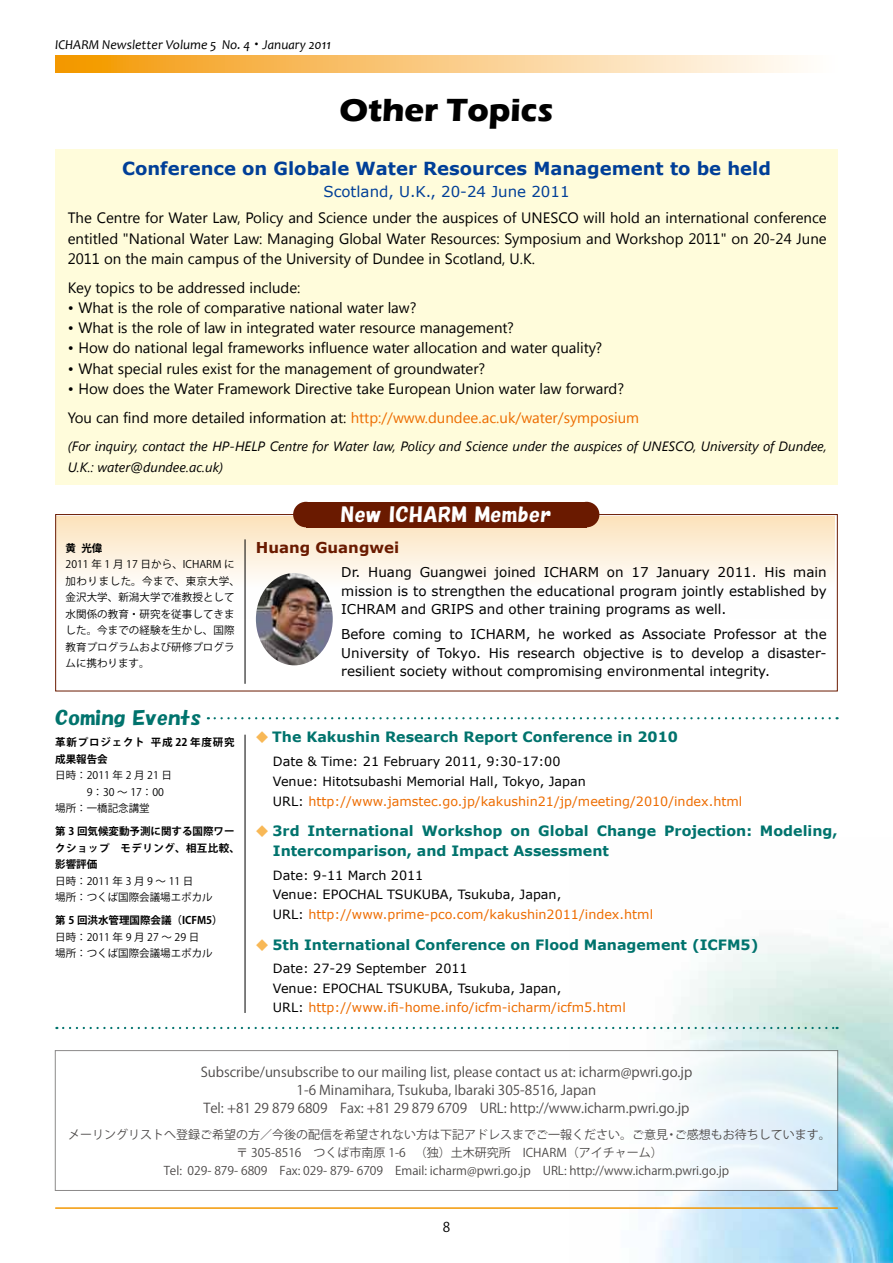
<style>
.page{position:relative;width:893px;height:1263px;background:#fff}
.page>*{position:absolute;margin:0;border:0;box-sizing:border-box;transform-origin:0 0}
.t1{font:700 33px "Eras ITC";color:#000}
.t2{font:19.35px "HGS Soei Kakupoptai";letter-spacing:.03em;color:#fff;scale:1.07 1}
.t3{font:18.75px "HGS Soei Kakupoptai";letter-spacing:.01em;color:#00736d;scale:1.1 1}
.t4{font:700 18px "Verdana";color:#003f98}
.t5{font:15px/20.2px "Segoe UI";color:#000;text-align:justify}
.t6{font:15px "Verdana";color:#003f98}
.t7{font:700 15px "Verdana";color:#6a1a00}
.t8{font:700 14.25px/20px "Verdana";color:#00736d}
.t9{font:13.5px/18.8px "Verdana";color:#000;text-align:justify}
.t10{font:13.5px/18px "Koz Go Pro";color:#4c4948;text-align:center}
.t11{font:italic 13.5px/20.2px "Segoe UI";color:#000}
.t12{font:italic 13.5px "Candara";color:#000}
.t13{font:13.5px "Koz Go Pro";color:#000}
.t14{font:12.75px/19.5px "Verdana";color:#000}
.t15{font:12px/18px "Koz Go Pro";color:#4c4948;text-align:center}
.t16{font:10.5px/16.5px "Koz Go Pro";letter-spacing:.005em;color:#000}
.t17{font:700 10.5px/16.5px "Koz Go Pro";color:#000}
.t18{font:700 10.5px/16.5px "Koz Go Pro";letter-spacing:.075em;color:#000}
.s1{font-family:"Koz Min Pro";font-style:normal}
.s2{color:#ed6c00}
.s3{font-family:"Koz Min Pro";font-weight:400;font-size:12.75px;color:#f8b856}
</style>
<div class="page">
<img style="left:570px;top:936px;width:323px;height:327px">
<div style="left:57px;top:516px;width:778px;height:103px;background:linear-gradient(to bottom,#fce4c0,#fff)"></div>
<div style="left:55px;top:514px;width:783px;height:177px;border:1px solid #6a1a00"></div>
<div style="left:55px;top:149px;width:783px;height:336px;background:#fffcdb"></div>
<hr style="left:55px;top:1208px;width:783px;height:1px;background:#f39700">
<svg style="left:55px;top:55px;width:746px;height:17px;background:#f9c97e"></svg>
<svg style="left:55px;top:1050px;width:783px;height:141px"></svg>
<hr style="left:245px;top:735px;width:1px;height:278px;background:#000">
<svg style="left:215px;top:717px;width:623px;height:2px"></svg>
<svg style="left:63px;top:1027px;width:775px;height:2px"></svg>
<img style="left:256px;top:573px;width:77px;height:92px">
<hr style="left:245px;top:539px;width:1px;height:145px;background:#000">
<div style="left:293px;top:502px;width:26px;height:25px;background:#6a1a00;border-radius:50%"></div>
<div style="left:574px;top:502px;width:25px;height:25px;background:#6a1a00;border-radius:50%"></div>
<div style="left:306px;top:502px;width:280px;height:25px;background:#6a1a00"></div>
<p class="t12" style="left:55px;top:36px;width:277px">ICHARM Newsletter Volume 5 No. 4 <span class="s1">・</span> January 2011</p>
<h1 class="t1" style="left:339px;top:91px;width:216px">Other Topics</h1>
<p class="t4" style="left:122px;top:157px;width:650px">Conference on Globale Water Resources Management to be held</p>
<p class="t6" style="left:323px;top:182px;width:248px">Scotland, U.K., 20-24 June 2011</p>
<p class="t5" style="left:68px;top:207px;width:760px">The Centre for Water Law, Policy and Science under the auspices of UNESCO will hold an international conference entitled "National Water Law: Managing Global Water Resources: Symposium and Workshop 2011" on 20-24 June 2011 on the main campus of the University of Dundee in Scotland, U.K.</p>
<p class="t5" style="left:68px;top:276px;width:234px">Key topics to be addressed include:</p>
<p class="t5" style="left:68px;top:297px;width:350px">• What is the role of comparative national water law?</p>
<p class="t5" style="left:68px;top:317px;width:448px">• What is the role of law in integrated water resource management?</p>
<p class="t5" style="left:68px;top:337px;width:536px">• How do national legal frameworks influence water allocation and water quality?</p>
<p class="t5" style="left:68px;top:357px;width:419px">• What special rules exist for the management of groundwater?</p>
<p class="t5" style="left:68px;top:373px;width:573px;line-height:28.8px">• How does the Water Framework Directive take European Union water law forward?<br>You can find more detailed information at: <span class="s2">http://www.dundee.ac.uk/water/symposium</span></p>
<p class="t11" style="left:68px;top:436px;width:760px">(For inquiry, contact the HP-HELP Centre for Water law, Policy and Science under the auspices of UNESCO, University of Dundee,<br>U.K.: water@dundee.ac.uk)</p>
<p class="t17" style="left:66px;top:540px;width:38px">黄光偉</p>
<p class="t16" style="left:66px;top:556px;width:176px">2011 年 1 月 17 日から、ICHARM に加わりました。今まで、東京大学、金沢大学、新潟大学で准教授として水関係の教育・研究を従事してきました。今までの経験を生かし、国際教育プログラムおよび研修プログラムに携わります。</p>
<p class="t3" style="left:55px;top:708px;width:134px">Coming Events</p>
<p class="t18" style="left:55px;top:735px;width:181px">革新プロジェクト平成 22 年度研究成果報告会</p>
<p class="t16" style="left:55px;top:767px;width:129px">日時：2011 年 2 月 21 日　</p>
<p class="t16" style="left:87px;top:784px;width:79px">9：30 ～ 17：00</p>
<p class="t16" style="left:55px;top:800px;width:96px">場所：一橋記念講堂</p>
<p class="t17" style="left:55px;top:824px;width:186px">第 3 回気候変動予測に関する国際ワークショップ　モデリング、相互比較、影響評価</p>
<p class="t16" style="left:55px;top:873px;width:159px">日時：2011 年 3 月 9 ～ 11 日<br>場所：つくば国際会議場エポカル</p>
<p class="t17" style="left:55px;top:913px;width:169px">第 5 回洪水管理国際会議（ICFM5）</p>
<p class="t16" style="left:55px;top:929px;width:159px">日時：2011 年 9 月 27 ～ 29 日<br>場所：つくば国際会議場エポカル</p>
<p class="t2" style="left:341px;top:505px;width:198px">New ICHARM Member</p>
<p class="t7" style="left:256px;top:538px;width:145px">Huang Guangwei</p>
<p class="t9" style="left:341px;top:562px;width:487px">Dr. Huang Guangwei joined ICHARM on 17 January 2011. His main mission is to strengthen the educational program jointly established by ICHRAM and GRIPS and other training programs as well.</p>
<p class="t9" style="left:341px;top:624px;width:487px">Before coming to ICHARM, he worked as Associate Professor at the University of Tokyo. His research objective is to develop a disaster&shy;resilient society without compromising environmental integrity.</p>
<p class="t8" style="left:256px;top:727px;width:424px"><span class="s3">◆</span> The Kakushin Research Report Conference in 2010</p>
<p class="t14" style="left:273px;top:751px;width:471px">Date &amp; Time: 21 February 2011, 9:30-17:00<br>Venue: Hitotsubashi Memorial Hall, Tokyo, Japan<br>URL: <span class="s2">http://www.jamstec.go.jp/kakushin21/jp/meeting/2010/index.html</span></p>
<p class="t8" style="left:273px;top:821px;width:566px;text-indent:-17px"><span class="s3">◆</span> 3rd International Workshop on Global Change Projection: Modeling,<br>Intercomparison, and Impact Assessment</p>
<p class="t14" style="left:273px;top:865px;width:382px">Date: 9-11 March 2011<br>Venue: EPOCHAL TSUKUBA, Tsukuba, Japan,<br>URL: <span class="s2">http://www.prime-pco.com/kakushin2011/index.html</span></p>
<p class="t8" style="left:256px;top:934px;width:504px"><span class="s3">◆</span> 5th International Conference on Flood Management (ICFM5)</p>
<p class="t14" style="left:273px;top:958px;width:354px">Date: 27-29 September 2011<br>Venue: EPOCHAL TSUKUBA, Tsukuba, Japan,<br>URL: <span class="s2">http://www.ifi-home.info/icfm-icharm/icfm5.html</span></p>
<p class="t10" style="left:201px;top:1064px;width:493px">Subscribe/unsubscribe to our mailing list, please contact us at: icharm@pwri.go.jp<br>1-6 Minamihara, Tsukuba, Ibaraki 305-8516, Japan<br>Tel: +81 29 879 6809 Fax: +81 29 879 6709 URL: http://www.icharm.pwri.go.jp</p>
<p class="t15" style="left:68px;top:1125px;width:764px">メーリングリストへ登録ご希望の方／今後の配信を希望されない方は下記アドレスまでご一報ください。ご意見・ご感想もお待ちしています。〒 305-8516　つくば市南原 1-6 　（独）土木研究所　ICHARM（アイチャーム）<br>Tel: 029- 879- 6809　Fax: 029- 879- 6709　Email: icharm@pwri.go.jp　URL: http://www.icharm.pwri.go.jp</p>
<p class="t13" style="left:443px;top:1219px;width:9px">8</p>
</div>
